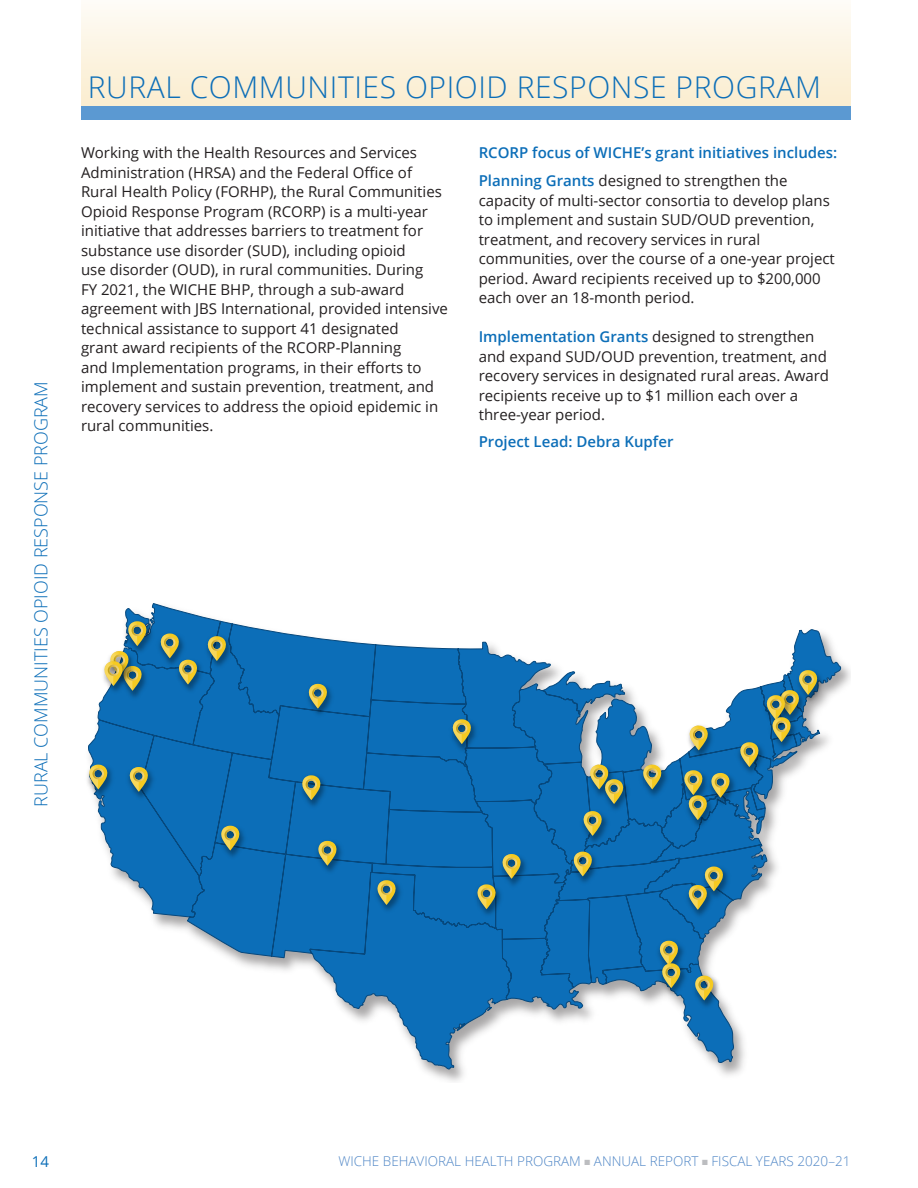
<style>
.page{position:relative;width:918px;height:1188px;background:#fff}
.page>*{position:absolute;margin:0;border:0;box-sizing:border-box;transform-origin:0 0}
.t1{font:300 30px "Open Sans";letter-spacing:.02em;color:#0c6eb8}
.t2{font:300 18px "Open Sans";color:#0c6eb8}
.t3{font:15px/19.5px "Open Sans";color:#231f20}
.END_Lead_Project{font:600 15px "Open Sans";color:#0c6eb8}
.t4{font:15px "Open Sans";color:#0c6eb8}
.t5{font:300 13.5px "Open Sans";color:#4f86c6}
.s1{font-weight:600;color:#0c6eb8}
.s2{color:#bcbdc0}
</style>
<div class="page">
<div style="left:81px;top:106px;width:769px;height:13px;background:#5b99d2"></div>
<div style="left:81px;top:0;width:769px;height:106px;background:linear-gradient(to bottom,#fefcf7,#fbedcf)"></div>
<svg style="left:88px;top:603px;width:754px;height:467px"></svg>
<img style="left:203px;top:633px;width:32px;height:38px">
<svg style="left:207px;top:636px;width:20px;height:25px"></svg>
<img style="left:155px;top:631px;width:33px;height:38px">
<img style="left:174px;top:658px;width:31px;height:38px">
<svg style="left:160px;top:634px;width:38px;height:51px;background:#477f8b"></svg>
<img style="left:123px;top:618px;width:32px;height:38px">
<img style="left:119px;top:663px;width:31px;height:38px">
<img style="left:87px;top:762px;width:28px;height:39px">
<svg style="left:88px;top:765px;width:20px;height:24px"></svg>
<img style="left:125px;top:764px;width:32px;height:38px">
<svg style="left:129px;top:767px;width:20px;height:25px"></svg>
<img style="left:216px;top:823px;width:33px;height:39px">
<svg style="left:220px;top:826px;width:20px;height:25px"></svg>
<img style="left:314px;top:839px;width:32px;height:38px">
<svg style="left:317px;top:841px;width:21px;height:25px"></svg>
<img style="left:298px;top:772px;width:31px;height:38px">
<svg style="left:301px;top:775px;width:21px;height:25px"></svg>
<img style="left:304px;top:680px;width:32px;height:39px">
<svg style="left:308px;top:684px;width:20px;height:25px"></svg>
<img style="left:449px;top:717px;width:30px;height:38px">
<svg style="left:452px;top:719px;width:20px;height:25px"></svg>
<img style="left:373px;top:877px;width:32px;height:38px">
<svg style="left:376px;top:880px;width:21px;height:25px"></svg>
<img style="left:472px;top:881px;width:32px;height:38px">
<img style="left:499px;top:852px;width:30px;height:38px">
<svg style="left:476px;top:854px;width:46px;height:55px;background:#397a93"></svg>
<img style="left:569px;top:848px;width:31px;height:38px">
<svg style="left:573px;top:852px;width:20px;height:24px"></svg>
<img style="left:579px;top:808px;width:32px;height:38px">
<svg style="left:582px;top:811px;width:21px;height:25px"></svg>
<img style="left:586px;top:762px;width:31px;height:39px">
<img style="left:600px;top:776px;width:32px;height:38px">
<svg style="left:589px;top:765px;width:35px;height:39px"></svg>
<img style="left:638px;top:762px;width:32px;height:39px">
<svg style="left:642px;top:765px;width:20px;height:24px"></svg>
<img style="left:685px;top:722px;width:31px;height:39px">
<svg style="left:689px;top:726px;width:20px;height:24px"></svg>
<img style="left:794px;top:667px;width:32px;height:38px">
<img style="left:762px;top:692px;width:4px;height:38px">
<img style="left:767px;top:742px;width:33px;height:11px">
<svg style="left:766px;top:670px;width:52px;height:72px;background:#71928d"></svg>
<img style="left:735px;top:740px;width:32px;height:38px">
<svg style="left:739px;top:742px;width:21px;height:25px"></svg>
<img style="left:731px;top:770px;width:8px;height:38px">
<img style="left:680px;top:768px;width:30px;height:38px">
<img style="left:683px;top:820px;width:33px;height:11px">
<svg style="left:683px;top:770px;width:48px;height:50px;background:#54817e"></svg>
<img style="left:701px;top:864px;width:30px;height:38px">
<img style="left:683px;top:883px;width:33px;height:38px">
<svg style="left:688px;top:867px;width:36px;height:43px;background:#578480"></svg>
<img style="left:655px;top:938px;width:32px;height:38px">
<img style="left:657px;top:961px;width:32px;height:38px">
<svg style="left:659px;top:941px;width:22px;height:47px"></svg>
<img style="left:691px;top:972px;width:31px;height:38px">
<svg style="left:694px;top:976px;width:20px;height:24px"></svg>
<img style="left:100px;top:658px;width:31px;height:38px">
<svg style="left:103px;top:621px;width:44px;height:70px"></svg>
<p class="t2" style="left:29px;top:807px;width:427px;rotate:-90deg">RURAL COMMUNITIES OPIOID RESPONSE PROGRAM</p>
<p class="t1" style="left:88px;top:67px;width:735px">RURAL COMMUNITIES OPIOID RESPONSE PROGRAM</p>
<p class="t3" style="left:81px;top:143px;width:369px">Working with the Health Resources and Services Administration (HRSA) and the Federal Office of Rural Health Policy (FORHP), the Rural Communities Opioid Response Program (RCORP) is a multi-year initiative that addresses barriers to treatment for substance use disorder (SUD), including opioid<br>use disorder (OUD), in rural communities. During<br>FY 2021, the WICHE BHP, through a sub-award agreement with JBS International, provided intensive technical assistance to support 41 designated<br>grant award recipients of the RCORP-Planning<br>and Implementation programs, in their efforts to implement and sustain prevention, treatment, and recovery services to address the opioid epidemic in rural communities.</p>
<p class="END_Lead_Project" style="left:479px;top:143px;width:360px">RCORP focus of WICHE’s grant initiatives includes:</p>
<p class="t3" style="left:479px;top:171px;width:358px"><span class="s1">Planning Grants</span> designed to strengthen the capacity of multi-sector consortia to develop plans to implement and sustain SUD/OUD prevention, treatment, and recovery services in rural communities, over the course of a one-year project period. Award recipients received up to $200,000 each over an 18-month period.</p>
<p class="t3" style="left:479px;top:327px;width:352px"><span class="s1">Implementation Grants</span> designed to strengthen and expand SUD/OUD prevention, treatment, and recovery services in designated rural areas. Award recipients receive up to $1 million each over a three-year period.</p>
<p class="END_Lead_Project" style="left:479px;top:431px;width:196px">Project Lead: Debra Kupfer</p>
<p class="t4" style="left:32px;top:1151px;width:19px">14</p>
<p class="t5" style="left:338px;top:1152px;width:514px">WICHE BEHAVIORAL HEALTH PROGRAM <span class="s2">■</span> ANNUAL REPORT <span class="s2">■</span> FISCAL YEARS 2020–21</p>
</div>
